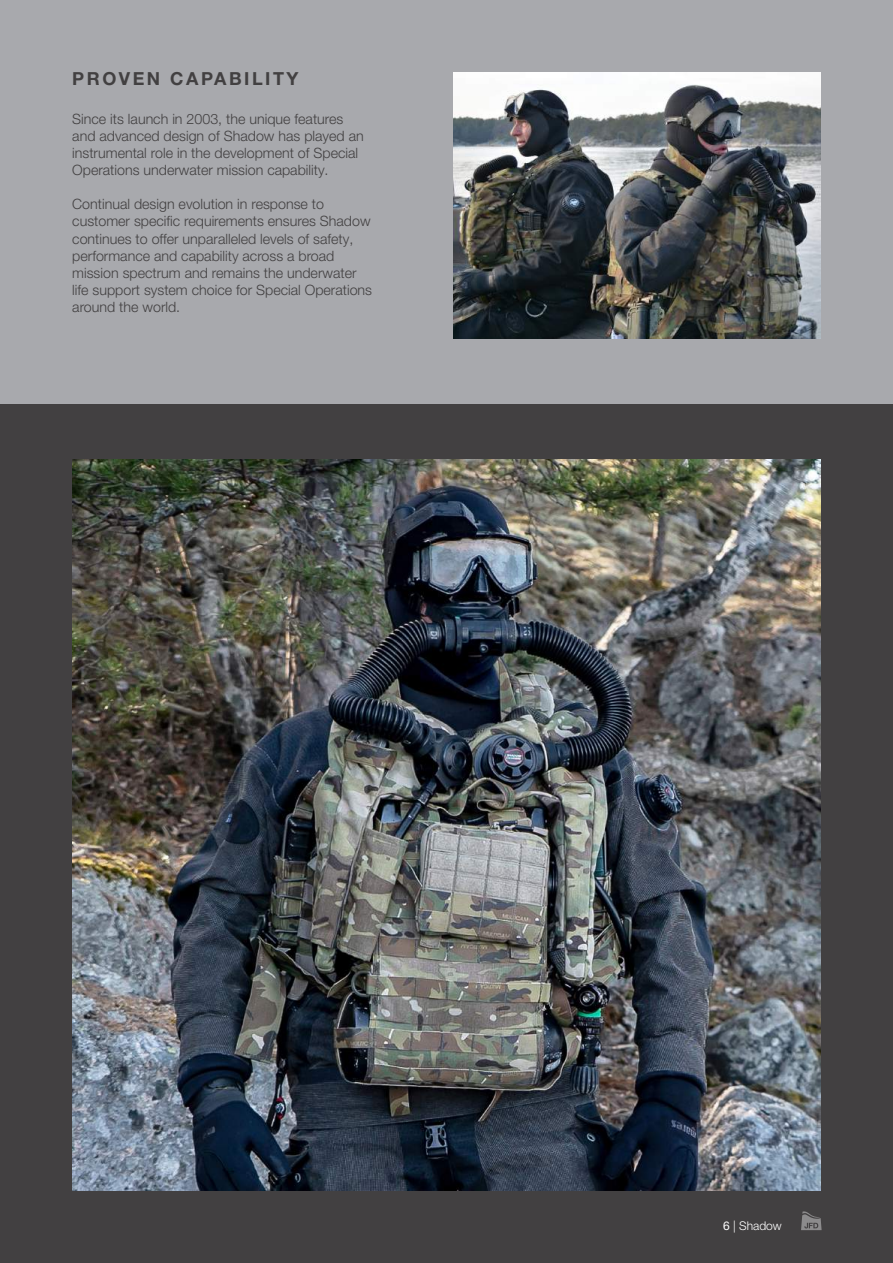
<style>
.page{position:relative;width:893px;height:1263px;background:#424041}
.page>*{position:absolute;margin:0;border:0;box-sizing:border-box;transform-origin:0 0}
.t1{font:700 18px "Helvetica Neue LT Pro";letter-spacing:.14em;color:#424041}
.t2{font:300 14.25px/17.1px "Helvetica Neue LT Pro";color:#424041}
.t3{font:300 12px "Helvetica Neue LT Pro";color:#fff}
.s1{font-weight:400}
</style>
<div class="page">
<img style="left:72px;top:459px;width:749px;height:732px">
<div style="left:0;top:0;width:893px;height:404px;background:#a8a9ad"></div>
<img style="left:453px;top:72px;width:368px;height:266px">
<svg style="left:801px;top:1211px;width:21px;height:19px"></svg>
<p class="t1" style="left:72px;top:67px;width:228px">PROVEN CAPABILITY</p>
<p class="t2" style="left:72px;top:110px;width:293px">Since its launch in 2003, the unique features and advanced design of Shadow has played an instrumental role in the development of Special Operations underwater mission capability.</p>
<p class="t2" style="left:72px;top:195px;width:301px">Continual design evolution in response to customer specific requirements ensures Shadow continues to offer unparalleled levels of safety, performance and capability across a broad mission spectrum and remains the underwater life support system choice for Special Operations around the world.</p>
<p class="t3" style="left:723px;top:1218px;width:60px"><span class="s1">6</span> | Shadow</p>
</div>
